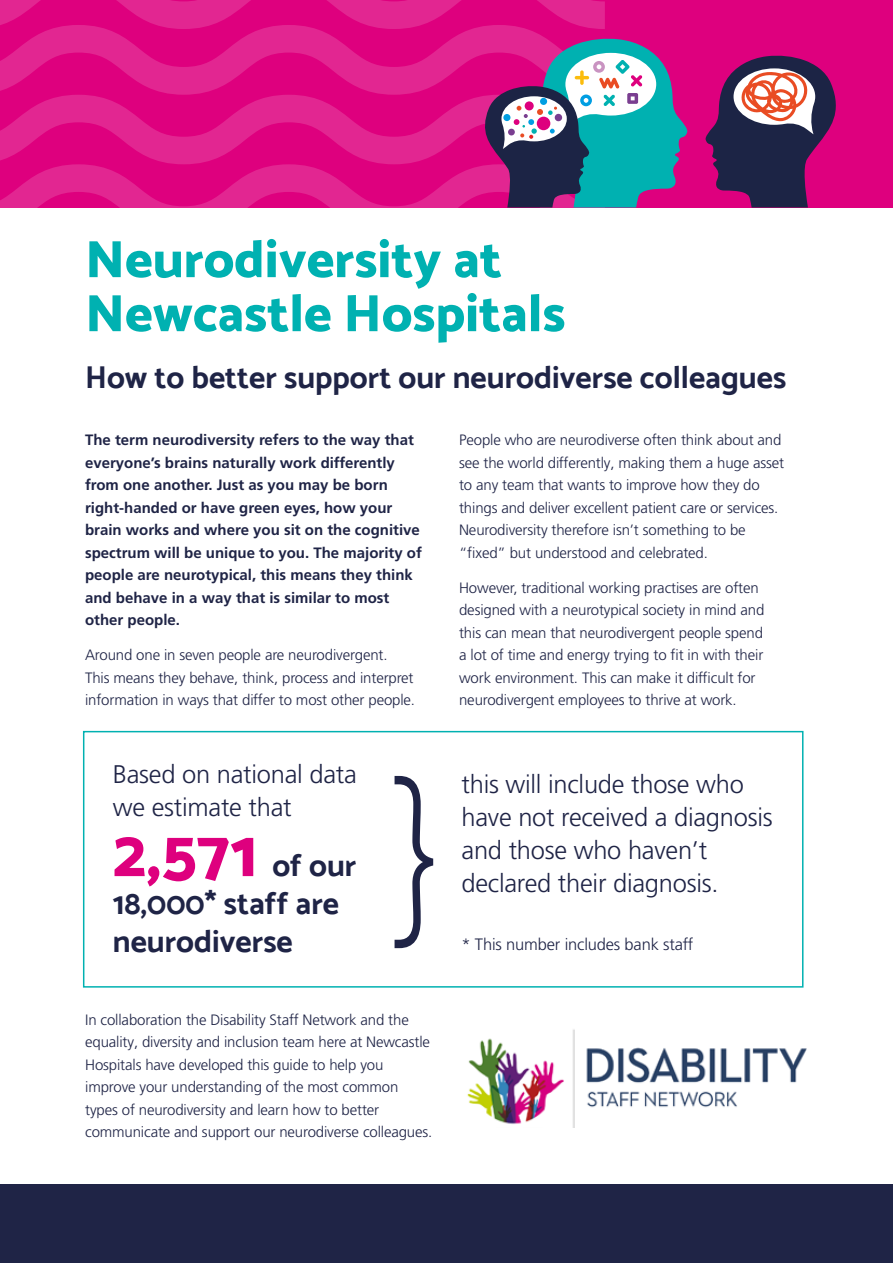
<style>
.page{position:relative;width:893px;height:1263px;background:#fff}
.page>*{position:absolute;margin:0;border:0;box-sizing:border-box;transform-origin:0 0}
.t1{font:800 67.5px "Catamaran";color:#de007e}
.t2{font:800 52.65px/54px "Catamaran";color:#00b1b1}
.t3{font:700 31.5px/37.8px "Catamaran";color:#1f2446}
.t4{font:300 25.5px/33px "Frutiger LT Pro";letter-spacing:-.01em;color:#1f2446}
.t5{font:300 16.5px "Frutiger LT Pro";letter-spacing:-.01em;color:#1f2446}
.t6{font:300 15px/22.5px "Frutiger LT Pro";letter-spacing:-.01em;color:#1f2446}
.t7{font:700 15px/22.5px "Frutiger LT Pro";color:#1f2446}
.s1{font-weight:700;font-size:31.5px;color:#1f2446}
</style>
<div class="page">
<div style="left:0;top:1184px;width:893px;height:79px;background:#1f2446"></div>
<div style="left:0;top:0;width:893px;height:207px;background:#de007e"></div>
<svg style="left:705px;top:55px;width:131px;height:152px"></svg>
<div style="left:83px;top:731px;width:720px;height:256px;border:2px solid #00b1b1"></div>
<svg style="left:395px;top:776px;width:38px;height:172px"></svg>
<img style="left:467px;top:1029px;width:340px;height:99px">
<svg style="left:0;top:0;width:688px;height:208px"></svg>
<h2 class="t2" style="left:85px;top:232px;width:482px">Neurodiversity at<br>Newcastle Hospitals</h2>
<h3 class="t3" style="left:85px;top:358px;width:703px">How to better support our neurodiverse colleagues</h3>
<p class="t7" style="left:85px;top:429px;width:338px">The term neurodiversity refers to the way that everyone’s brains naturally work differently from one another. Just as you may be born right-handed or have green eyes, how your brain works and where you sit on the cognitive spectrum will be unique to you. The majority of people are neurotypical, this means they think and behave in a way that is similar to most other people.</p>
<p class="t6" style="left:85px;top:644px;width:332px">Around one in seven people are neurodivergent.<br>This means they behave, think, process and interpret information in ways that differ to most other people.</p>
<h3 class="t4" style="left:113px;top:758px;width:246px">Based on national data we estimate that</h3>
<h1 class="t1" style="left:113px;top:813px;width:245px">2,571 <span class="s1">of our</span></h1>
<h3 class="t3" style="left:113px;top:884px;width:228px">18,000* staff are neurodiverse</h3>
<p class="t6" style="left:85px;top:1008px;width:349px">In collaboration the Disability Staff Network and the equality, diversity and inclusion team here at Newcastle Hospitals have developed this guide to help you improve your understanding of the most common types of neurodiversity and learn how to better communicate and support our neurodiverse colleagues.</p>
<p class="t6" style="left:459px;top:429px;width:327px">People who are neurodiverse often think about and see the world differently, making them a huge asset to any team that wants to improve how they do things and deliver excellent patient care or services.<br>Neurodiversity therefore isn’t something to be “fixed” but understood and celebrated.</p>
<p class="t6" style="left:459px;top:576px;width:307px">However, traditional working practises are often designed with a neurotypical society in mind and this can mean that neurodivergent people spend a lot of time and energy trying to fit in with their work environment. This can make it difficult for neurodivergent employees to thrive at work.</p>
<h3 class="t4" style="left:461px;top:768px;width:313px">this will include those who have not received a diagnosis and those who haven’t declared their diagnosis.</h3>
<p class="t5" style="left:461px;top:935px;width:233px">* This number includes bank staff</p>
</div>
